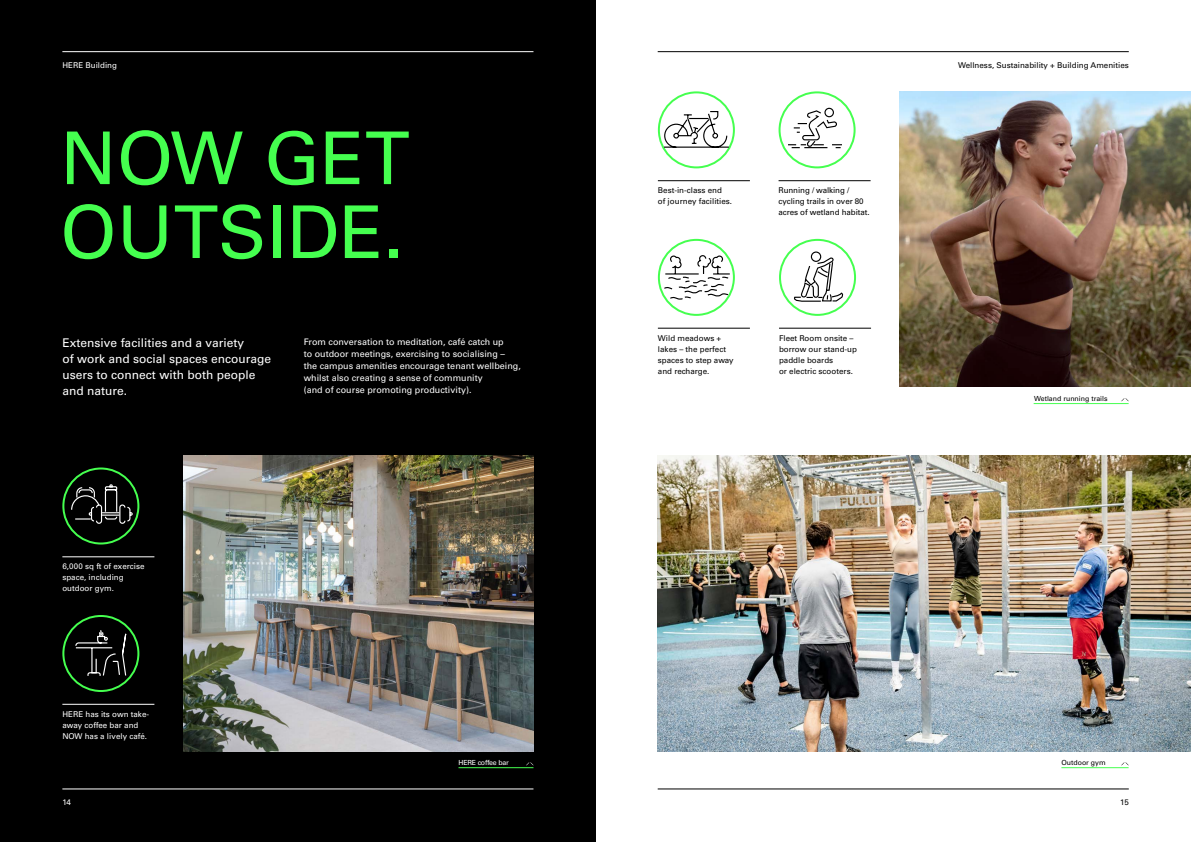
<style>
.page{position:relative;width:1191px;height:842px;background:#fff}
.page>*{position:absolute;margin:0;border:0;box-sizing:border-box;transform-origin:0 0}
.t1{font:72.8px/73.9px "Univers LT Pro 55 Roman";color:#45ff4f}
.t2{font:12px/16px "Univers LT Pro 55 Roman";color:#fff}
.t3{font:9px/12px "Univers LT Pro 55 Roman";color:#fff}
.t4{font:8px/11px "Univers LT Pro 55 Roman";color:#000}
.t5{font:8px/11px "Univers LT Pro 55 Roman";color:#fff}
.t6{font:7px "Univers LT Pro 55 Roman";color:#000}
.t7{font:7px "Univers LT Pro 55 Roman";letter-spacing:-.03em;color:#fff}
</style>
<div class="page">
<div style="left:0;top:0;width:595px;height:842px;background:#000"></div>
<div style="left:658px;top:91px;width:77px;height:77px;border:2px solid #45ff4f;border-radius:50%"></div>
<hr style="left:658px;top:180px;width:92px;height:1px;background:#000">
<div style="left:658px;top:239px;width:77px;height:77px;border:2px solid #45ff4f;border-radius:50%"></div>
<hr style="left:658px;top:328px;width:92px;height:1px;background:#000">
<div style="left:62px;top:467px;width:77px;height:77px;border:2px solid #45ff4f;border-radius:50%"></div>
<hr style="left:62px;top:556px;width:92px;height:1px;background:#fff">
<div style="left:779px;top:239px;width:77px;height:77px;border:2px solid #45ff4f;border-radius:50%"></div>
<hr style="left:779px;top:328px;width:92px;height:1px;background:#000">
<svg style="left:70px;top:484px;width:63px;height:40px"></svg>
<svg style="left:663px;top:110px;width:67px;height:38px"></svg>
<svg style="left:792px;top:251px;width:51px;height:78px"></svg>
<svg style="left:663px;top:254px;width:68px;height:46px"></svg>
<img style="left:183px;top:455px;width:350px;height:296px">
<div style="left:778px;top:91px;width:77px;height:77px;border:2px solid #45ff4f;border-radius:50%"></div>
<hr style="left:778px;top:180px;width:92px;height:1px;background:#000">
<svg style="left:787px;top:107px;width:55px;height:42px"></svg>
<img style="left:658px;top:455px;width:533px;height:296px">
<hr style="left:1033px;top:403px;width:95px;height:1px;background:#45ff4f">
<hr style="left:1061px;top:767px;width:67px;height:1px;background:#45ff4f">
<div style="left:62px;top:615px;width:77px;height:77px;border:2px solid #45ff4f;border-radius:50%"></div>
<hr style="left:62px;top:704px;width:92px;height:1px;background:#fff">
<svg style="left:75px;top:630px;width:52px;height:46px"></svg>
<hr style="left:458px;top:767px;width:75px;height:1px;background:#45ff4f">
<img style="left:899px;top:91px;width:292px;height:295px">
<hr style="left:657px;top:788px;width:471px;height:1px;background:#000">
<hr style="left:62px;top:788px;width:471px;height:1px;background:#fff">
<hr style="left:62px;top:51px;width:471px;height:1px;background:#fff">
<hr style="left:657px;top:51px;width:471px;height:1px;background:#000">
<p class="t5" style="left:62px;top:59px;width:56px">HERE Building</p>
<p class="t4" style="left:958px;top:59px;width:172px">Wellness, Sustainability + Building Amenities</p>
<h1 class="t1" style="left:60px;top:118px;width:351px">NOW GET<br>OUTSIDE.</h1>
<h2 class="t2" style="left:62px;top:334px;width:210px">Extensive facilities and a variety<br>of work and social spaces encourage users to connect with both people and nature.</h2>
<p class="t3" style="left:304px;top:335px;width:219px">From conversation to meditation, café catch up<br>to outdoor meetings, exercising to socialising –<br>the campus amenities encourage tenant wellbeing, whilst also creating a sense of community<br>(and of course promoting productivity).</p>
<p class="t5" style="left:62px;top:561px;width:84px">6,000 sq ft of exercise space, including outdoor gym.</p>
<p class="t5" style="left:62px;top:708px;width:88px">HERE has its own take&shy;away coffee bar and<br>NOW has a lively café.</p>
<p class="t7" style="left:458px;top:758px;width:52px">HERE coffee bar</p>
<p class="t4" style="left:658px;top:184px;width:76px">Best-in-class end<br>of journey facilities.</p>
<p class="t4" style="left:778px;top:184px;width:92px">Running / walking / cycling trails in over 80 acres of wetland habitat.</p>
<p class="t4" style="left:658px;top:332px;width:77px">Wild meadows + lakes – the perfect spaces to step away and recharge.</p>
<p class="t4" style="left:779px;top:332px;width:80px">Fleet Room onsite – borrow our stand-up paddle boards<br>or electric scooters.</p>
<p class="t6" style="left:1034px;top:394px;width:75px">Wetland running trails</p>
<p class="t6" style="left:1061px;top:758px;width:46px">Outdoor gym</p>
<p class="t5" style="left:62px;top:797px;width:10px">14</p>
<p class="t4" style="left:1120px;top:797px;width:10px">15</p>
</div>
